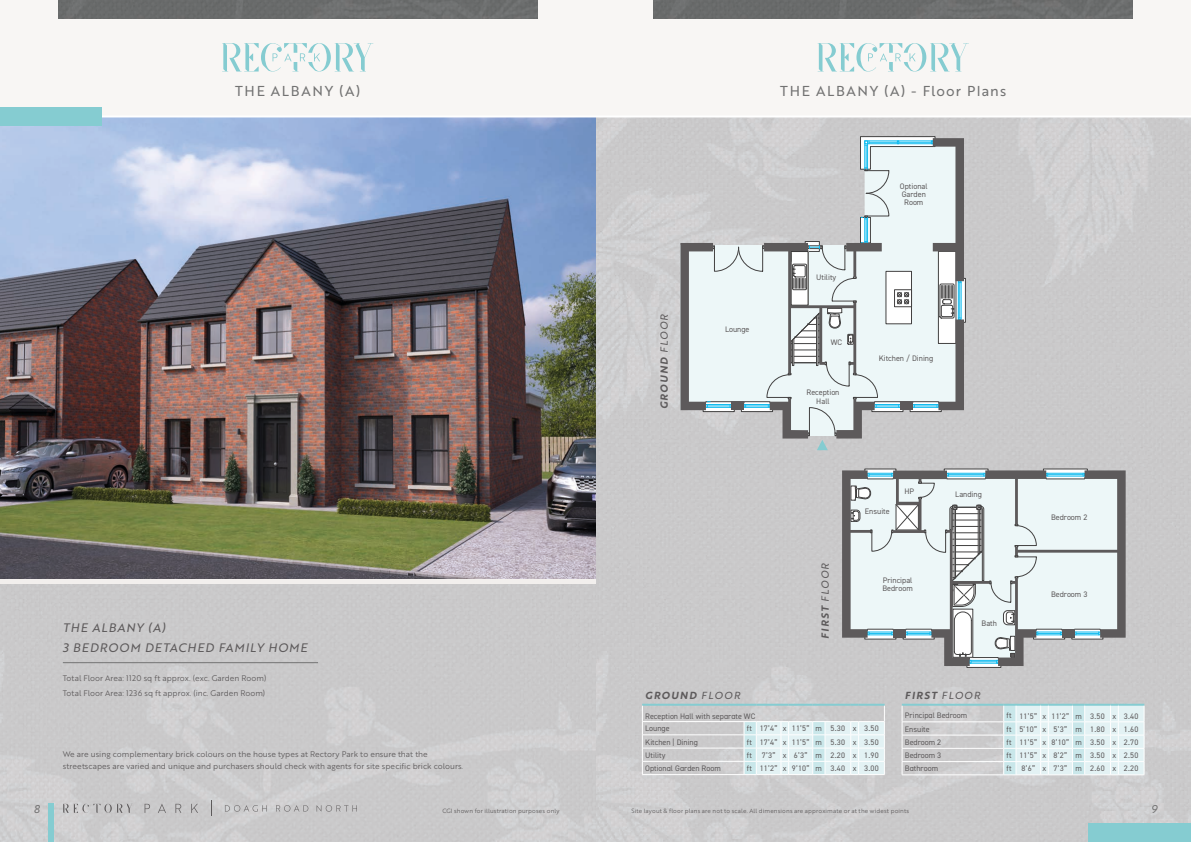
<style>
.page{position:relative;width:1191px;height:842px;background:#fff}
.page>*{position:absolute;margin:0;border:0;box-sizing:border-box;transform-origin:0 0}
.t1{font:14px "Brother 1816 Regular";letter-spacing:.1em;color:#737373}
.t2{font:14px "Brother 1816 Regular";letter-spacing:.12em;color:#737373}
.t3{font:12px "Brother 1816 Regular Italic";letter-spacing:.09em;color:#5d5a5b}
.t4{font:11px "Brother 1816 Regular Italic";color:#737373}
.t5{font:10px "Brother 1816 Bold Italic";letter-spacing:.14em;color:#5d5a5b}
.t6{font:8px/8px "DIN2014";color:#5d5a5b;text-align:center}
.t7{font:8px/12px "Brother 1816 Book";color:#5d5a5b}
.t8{font:6px "Brother 1816 Book";letter-spacing:.025em;color:#5d5a5b}
.s1{font-family:"Brother 1816 Regular Italic"}
</style>
<div class="page">
<img style="left:595px;top:117px;width:596px;height:725px">
<div style="left:0;top:0;width:1191px;height:117px;background:#f8f6f4"></div>
<div style="left:58px;top:0;width:479px;height:19px;background:#6a6c6c"></div>
<div style="left:653px;top:0;width:479px;height:19px;background:#6a6c6c"></div>
<div style="left:48px;top:803px;width:6px;height:39px;background:#85ccd1"></div>
<img style="left:0;top:117px;width:595px;height:461px">
<hr style="left:642px;top:721px;width:102px;height:1px;background:#fff">
<hr style="left:642px;top:734px;width:102px;height:1px;background:#fff">
<hr style="left:642px;top:748px;width:102px;height:1px;background:#fff">
<hr style="left:642px;top:761px;width:102px;height:1px;background:#fff">
<hr style="left:642px;top:774px;width:102px;height:1px;background:#fff">
<hr style="left:642px;top:704px;width:102px;height:2px;background:#85ccd1">
<svg style="left:642px;top:706px;width:1px;height:68px"></svg>
<svg style="left:744px;top:704px;width:141px;height:71px;background:#dce9ea"></svg>
<hr style="left:902px;top:721px;width:101px;height:1px;background:#fff">
<hr style="left:902px;top:735px;width:101px;height:1px;background:#fff">
<hr style="left:902px;top:748px;width:101px;height:1px;background:#fff">
<hr style="left:902px;top:761px;width:101px;height:1px;background:#fff">
<hr style="left:902px;top:774px;width:101px;height:1px;background:#fff">
<hr style="left:902px;top:704px;width:101px;height:2px;background:#85ccd1">
<svg style="left:902px;top:706px;width:1px;height:68px"></svg>
<svg style="left:1003px;top:704px;width:141px;height:71px;background:#e0f0f2"></svg>
<hr style="left:0;top:115px;width:1191px;height:2px;background:#fff">
<svg style="left:316px;top:805px;width:41px;height:7px"></svg>
<svg style="left:63px;top:804px;width:69px;height:9px"></svg>
<svg style="left:145px;top:804px;width:5px;height:9px"></svg>
<svg style="left:158px;top:804px;width:8px;height:9px"></svg>
<svg style="left:175px;top:804px;width:6px;height:9px"></svg>
<svg style="left:191px;top:804px;width:7px;height:9px"></svg>
<svg style="left:225px;top:805px;width:42px;height:7px"></svg>
<svg style="left:276px;top:805px;width:32px;height:7px"></svg>
<svg style="left:211px;top:800px;width:1px;height:16px"></svg>
<svg style="left:817px;top:43px;width:151px;height:29px"></svg>
<svg style="left:222px;top:43px;width:151px;height:29px"></svg>
<div style="left:1089px;top:823px;width:102px;height:19px;background:#85ccd1"></div>
<div style="left:0;top:107px;width:102px;height:19px;background:#85ccd1"></div>
<svg style="left:680px;top:136px;width:445px;height:532px;background:#cdd1d3"></svg>
<hr style="left:63px;top:662px;width:255px;height:1px;background:#737373">
<p class="t2" style="left:235px;top:80px;width:127px">THE ALBANY (A)</p>
<p class="t1" style="left:780px;top:80px;width:227px">THE ALBANY (A) - Floor Plans</p>
<p class="t3" style="left:63px;top:618px;width:104px">THE ALBANY (A)</p>
<p class="t3" style="left:63px;top:638px;width:246px">3 BEDROOM DETACHED FAMILY HOME</p>
<p class="t7" style="left:63px;top:672px;width:205px">Total Floor Area: 1120 sq ft approx. (exc. Garden Room)</p>
<p class="t7" style="left:63px;top:687px;width:204px">Total Floor Area: 1236 sq ft approx. (inc. Garden Room)</p>
<p class="t7" style="left:63px;top:748px;width:402px">We are using complementary brick colours on the house types at Rectory Park to ensure that the streetscapes are varied and unique and purchasers should check with agents for site specific brick colours.</p>
<p class="t5" style="left:656px;top:409px;width:97px;rotate:-90deg">GROUND <span class="s1">FLOOR</span></p>
<p class="t6" style="left:725px;top:326px;width:26px">Lounge</p>
<p class="t6" style="left:816px;top:273px;width:22px">Utility</p>
<p class="t6" style="left:831px;top:338px;width:13px">WC</p>
<p class="t6" style="left:806px;top:387px;width:34px;line-height:9px">Reception<br>Hall</p>
<p class="t6" style="left:900px;top:182px;width:29px">Optional<br>Garden<br>Room</p>
<p class="t6" style="left:878px;top:354px;width:56px">Kitchen / Dining</p>
<p class="t5" style="left:817px;top:639px;width:77px;rotate:-90deg">FIRST <span class="s1">FLOOR</span></p>
<p class="t6" style="left:865px;top:507px;width:26px">Ensuite</p>
<p class="t6" style="left:904px;top:487px;width:11px">HP</p>
<p class="t6" style="left:882px;top:576px;width:32px;text-align:left">Principal<br>Bedroom</p>
<p class="t6" style="left:955px;top:490px;width:28px">Landing</p>
<p class="t6" style="left:981px;top:619px;width:17px">Bath</p>
<p class="t6" style="left:1051px;top:513px;width:38px">Bedroom 2</p>
<p class="t6" style="left:1051px;top:590px;width:38px">Bedroom 3</p>
<p class="t5" style="left:645px;top:688px;width:96px">GROUND <span class="s1">FLOOR</span></p>
<p class="t6" style="left:645px;top:712px;width:112px">Reception Hall with separate WC</p>
<p class="t6" style="left:645px;top:724px;width:26px">Lounge</p>
<p class="t6" style="left:747px;top:724px;width:7px">ft</p>
<p class="t6" style="left:759px;top:724px;width:19px">17’4”</p>
<p class="t6" style="left:783px;top:724px;width:5px">x</p>
<p class="t6" style="left:791px;top:724px;width:19px">11’5”</p>
<p class="t6" style="left:815px;top:724px;width:8px">m</p>
<p class="t6" style="left:830px;top:724px;width:16px">5.30</p>
<p class="t6" style="left:852px;top:724px;width:5px">x</p>
<p class="t6" style="left:864px;top:724px;width:16px">3.50</p>
<p class="t6" style="left:645px;top:738px;width:54px">Kitchen | Dining</p>
<p class="t6" style="left:747px;top:738px;width:7px">ft</p>
<p class="t6" style="left:759px;top:738px;width:19px">17’4”</p>
<p class="t6" style="left:783px;top:738px;width:5px">x</p>
<p class="t6" style="left:791px;top:738px;width:19px">11’5”</p>
<p class="t6" style="left:815px;top:738px;width:8px">m</p>
<p class="t6" style="left:830px;top:738px;width:16px">5.30</p>
<p class="t6" style="left:852px;top:738px;width:5px">x</p>
<p class="t6" style="left:864px;top:738px;width:16px">3.50</p>
<p class="t6" style="left:645px;top:751px;width:22px">Utility</p>
<p class="t6" style="left:747px;top:751px;width:7px">ft</p>
<p class="t6" style="left:762px;top:751px;width:15px">7’3”</p>
<p class="t6" style="left:783px;top:751px;width:5px">x</p>
<p class="t6" style="left:794px;top:751px;width:15px">6’3”</p>
<p class="t6" style="left:815px;top:751px;width:8px">m</p>
<p class="t6" style="left:830px;top:751px;width:16px">2.20</p>
<p class="t6" style="left:852px;top:751px;width:5px">x</p>
<p class="t6" style="left:864px;top:751px;width:16px">1.90</p>
<p class="t6" style="left:645px;top:764px;width:77px">Optional Garden Room</p>
<p class="t6" style="left:747px;top:764px;width:7px">ft</p>
<p class="t6" style="left:759px;top:764px;width:19px">11’2”</p>
<p class="t6" style="left:783px;top:764px;width:5px">x</p>
<p class="t6" style="left:791px;top:764px;width:19px">9’10”</p>
<p class="t6" style="left:815px;top:764px;width:8px">m</p>
<p class="t6" style="left:830px;top:764px;width:16px">3.40</p>
<p class="t6" style="left:852px;top:764px;width:5px">x</p>
<p class="t6" style="left:864px;top:764px;width:16px">3.00</p>
<p class="t5" style="left:905px;top:688px;width:77px">FIRST <span class="s1">FLOOR</span></p>
<p class="t6" style="left:905px;top:711px;width:64px">Principal Bedroom</p>
<p class="t6" style="left:1006px;top:711px;width:7px">ft</p>
<p class="t6" style="left:1019px;top:712px;width:19px">11’5”</p>
<p class="t6" style="left:1042px;top:712px;width:5px">x</p>
<p class="t6" style="left:1051px;top:712px;width:19px">11’2”</p>
<p class="t6" style="left:1075px;top:712px;width:8px">m</p>
<p class="t6" style="left:1090px;top:712px;width:16px">3.50</p>
<p class="t6" style="left:1112px;top:712px;width:5px">x</p>
<p class="t6" style="left:1123px;top:712px;width:16px">3.40</p>
<p class="t6" style="left:905px;top:725px;width:26px">Ensuite</p>
<p class="t6" style="left:1006px;top:725px;width:7px">ft</p>
<p class="t6" style="left:1019px;top:725px;width:19px">5’10”</p>
<p class="t6" style="left:1042px;top:725px;width:5px">x</p>
<p class="t6" style="left:1053px;top:725px;width:15px">5’3”</p>
<p class="t6" style="left:1075px;top:725px;width:8px">m</p>
<p class="t6" style="left:1090px;top:725px;width:16px">1.80</p>
<p class="t6" style="left:1112px;top:725px;width:5px">x</p>
<p class="t6" style="left:1123px;top:725px;width:16px">1.60</p>
<p class="t6" style="left:905px;top:738px;width:38px">Bedroom 2</p>
<p class="t6" style="left:1006px;top:738px;width:7px">ft</p>
<p class="t6" style="left:1019px;top:738px;width:19px">11’5”</p>
<p class="t6" style="left:1042px;top:738px;width:5px">x</p>
<p class="t6" style="left:1051px;top:738px;width:19px">8’10”</p>
<p class="t6" style="left:1075px;top:738px;width:8px">m</p>
<p class="t6" style="left:1090px;top:738px;width:16px">3.50</p>
<p class="t6" style="left:1112px;top:738px;width:5px">x</p>
<p class="t6" style="left:1123px;top:738px;width:16px">2.70</p>
<p class="t6" style="left:905px;top:751px;width:38px">Bedroom 3</p>
<p class="t6" style="left:1006px;top:751px;width:7px">ft</p>
<p class="t6" style="left:1019px;top:751px;width:19px">11’5”</p>
<p class="t6" style="left:1042px;top:751px;width:5px">x</p>
<p class="t6" style="left:1053px;top:751px;width:15px">8’2”</p>
<p class="t6" style="left:1075px;top:751px;width:8px">m</p>
<p class="t6" style="left:1090px;top:751px;width:16px">3.50</p>
<p class="t6" style="left:1112px;top:751px;width:5px">x</p>
<p class="t6" style="left:1123px;top:751px;width:16px">2.50</p>
<p class="t6" style="left:905px;top:764px;width:35px">Bathroom</p>
<p class="t6" style="left:1006px;top:764px;width:7px">ft</p>
<p class="t6" style="left:1021px;top:764px;width:15px">8’6”</p>
<p class="t6" style="left:1042px;top:764px;width:5px">x</p>
<p class="t6" style="left:1053px;top:764px;width:15px">7’3”</p>
<p class="t6" style="left:1075px;top:764px;width:8px">m</p>
<p class="t6" style="left:1090px;top:764px;width:16px">2.60</p>
<p class="t6" style="left:1112px;top:764px;width:5px">x</p>
<p class="t6" style="left:1123px;top:764px;width:16px">2.20</p>
<h3 class="t4" style="left:34px;top:800px;width:7px">8</h3>
<p class="t8" style="left:442px;top:806px;width:119px">CGI shown for illustration purposes only</p>
<p class="t8" style="left:631px;top:806px;width:279px">Site layout &amp; floor plans are not to scale. All dimensions are approximate or at the widest points</p>
<h3 class="t4" style="left:1151px;top:801px;width:8px">9</h3>
</div>
